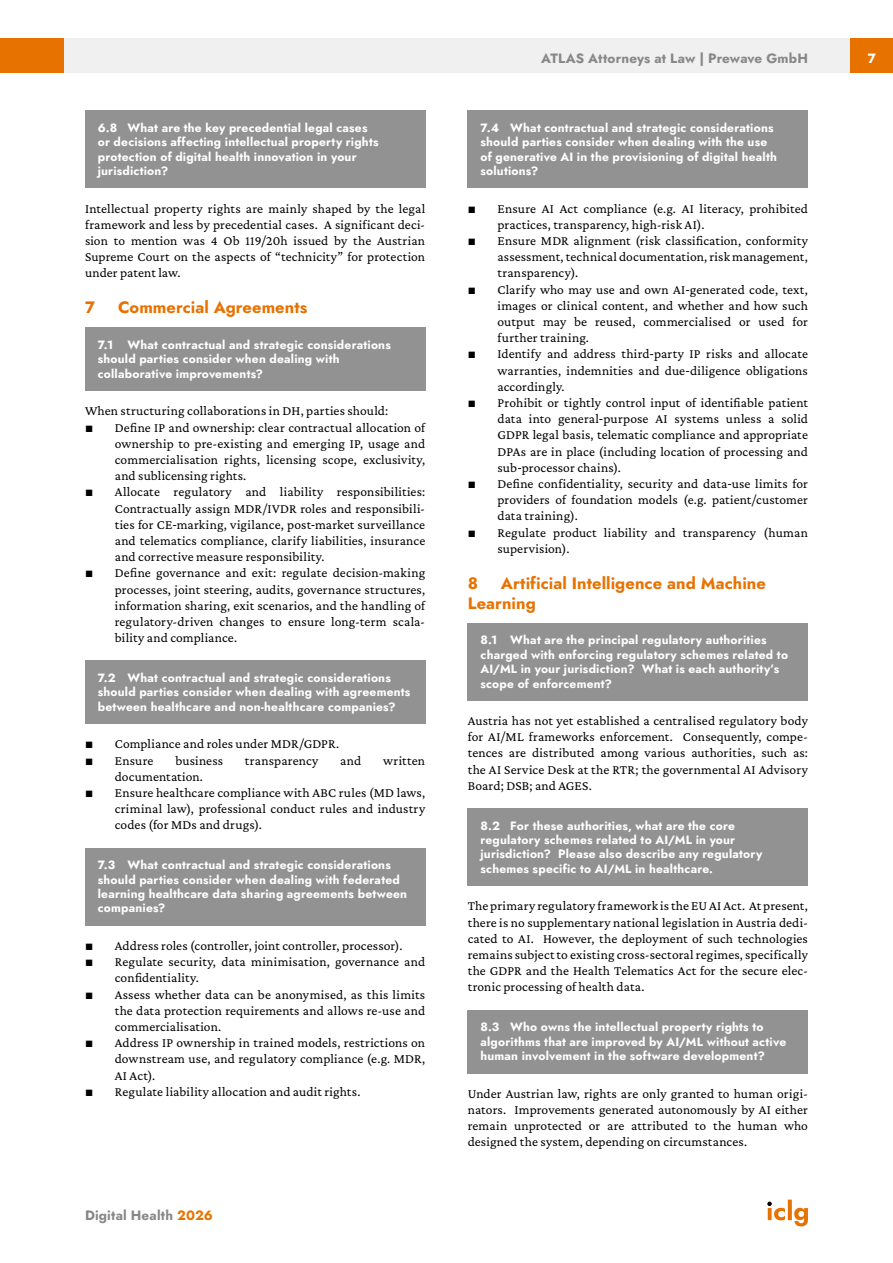
<style>
.page{position:relative;width:893px;height:1263px;background:#fff}
.page>*{position:absolute;margin:0;border:0;box-sizing:border-box;transform-origin:0 0}
.MS_Heading{font:16.5px/19.8px "Jost";letter-spacing:.005em;color:#e87200}
.MS_Body_Text_-_First_Paragraph{font:13.5px/16.2px "Crimson Pro";letter-spacing:.01em;color:#000;text-align:justify}
.t1{font:13.5px "Jost";letter-spacing:.01em;color:#878787}
.t2{font:13.5px "Jost";color:#fff}
.MS_-_Question{font:12px/14.4px "Jost";letter-spacing:.015em;color:#fff}
.MS_-_Question_following_section{font:12px/14.4px "Jost";letter-spacing:.015em;color:#fff}
.s1{font-family:"Garamond"}
.s2{font-family:"Cambria Math"}
.s3{color:#e87200}
</style>
<div class="page">
<div style="left:64px;top:38px;width:786px;height:34px;background:#f0f0f0"></div>
<div style="left:850px;top:38px;width:43px;height:34px;background:#e87200"></div>
<div style="left:0;top:38px;width:64px;height:34px;background:#e87200"></div>
<svg style="left:767px;top:1199px;width:41px;height:27px"></svg>
<div style="left:468px;top:111px;width:340px;height:77px;background:#929292"></div>
<div style="left:468px;top:623px;width:340px;height:77px;background:#929292"></div>
<div style="left:468px;top:808px;width:340px;height:78px;background:#929292"></div>
<div style="left:468px;top:1010px;width:340px;height:63px;background:#929292"></div>
<div style="left:85px;top:111px;width:340px;height:77px;background:#929292"></div>
<div style="left:85px;top:328px;width:340px;height:63px;background:#929292"></div>
<div style="left:85px;top:661px;width:340px;height:63px;background:#929292"></div>
<div style="left:85px;top:848px;width:340px;height:77px;background:#929292"></div>
<p class="MS_-_Question" style="left:98px;top:121px;width:282px">6.8 What are the key precedential legal cases or decisions affecting intellectual property rights protection of digital health innovation in your jurisdiction?</p>
<p class="MS_Body_Text_-_First_Paragraph" style="left:85px;top:200px;width:342px">Intellectual property rights are mainly shaped by the legal framework and less by precedential cases. A significant deci&shy;sion to mention was 4 Ob 119/20h issued by the Austrian Supreme Court on the aspects of “technicity” for protection under patent law.</p>
<p class="MS_Heading" style="left:85px;top:298px;width:11px">7</p>
<p class="MS_Heading" style="left:118px;top:298px;width:191px">Commercial Agreements</p>
<p class="MS_-_Question_following_section" style="left:98px;top:338px;width:295px">7.1 What contractual and strategic considerations should parties consider when dealing with collaborative improvements?</p>
<p class="MS_Body_Text_-_First_Paragraph" style="left:85px;top:403px;width:305px">When structuring collaborations in DH, parties should:</p>
<p class="MS_Body_Text_-_First_Paragraph" style="left:115px;top:419px;width:312px;text-indent:-30px"><span class="s1">■</span> Define IP and ownership: clear contractual allocation of ownership to pre-existing and emerging IP, usage and commercialisation rights, licensing scope, exclusivity, and sublicensing rights.</p>
<p class="MS_Body_Text_-_First_Paragraph" style="left:115px;top:484px;width:312px;text-indent:-30px"><span class="s1">■</span> Allocate regulatory and liability responsibilities:<br>Contractually assign MDR/IVDR roles and responsibili&shy;ties for CE<span class="s2">‑</span>marking, vigilance, post<span class="s2">‑</span>market surveillance and telematics compliance, clarify liabilities, insurance and corrective measure responsibility.</p>
<p class="MS_Body_Text_-_First_Paragraph" style="left:115px;top:565px;width:312px;text-indent:-30px"><span class="s1">■</span> Define governance and exit: regulate decision-making processes, joint steering, audits, governance structures, information sharing, exit scenarios, and the handling of regulatory-driven changes to ensure long-term scala&shy;bility and compliance.</p>
<p class="MS_-_Question" style="left:98px;top:671px;width:314px">7.2 What contractual and strategic considerations should parties consider when dealing with agreements between healthcare and non-healthcare companies?</p>
<p class="MS_Body_Text_-_First_Paragraph" style="left:85px;top:736px;width:256px"><span class="s1">■</span> Compliance and roles under MDR/GDPR.</p>
<p class="MS_Body_Text_-_First_Paragraph" style="left:85px;top:752px;width:70px"><span class="s1">■</span> Ensure</p>
<p class="MS_Body_Text_-_First_Paragraph" style="left:175px;top:752px;width:49px">business</p>
<p class="MS_Body_Text_-_First_Paragraph" style="left:245px;top:752px;width:75px">transparency</p>
<p class="MS_Body_Text_-_First_Paragraph" style="left:340px;top:752px;width:22px">and</p>
<p class="MS_Body_Text_-_First_Paragraph" style="left:383px;top:752px;width:44px">written</p>
<p class="MS_Body_Text_-_First_Paragraph" style="left:115px;top:768px;width:90px">documentation.</p>
<p class="MS_Body_Text_-_First_Paragraph" style="left:115px;top:784px;width:312px;text-indent:-30px"><span class="s1">■</span> Ensure healthcare compliance with ABC rules (MD laws, criminal law), professional conduct rules and industry codes (for MDs and drugs).</p>
<p class="MS_-_Question" style="left:98px;top:858px;width:311px">7.3 What contractual and strategic considerations should parties consider when dealing with federated learning healthcare data sharing agreements between companies?</p>
<p class="MS_Body_Text_-_First_Paragraph" style="left:85px;top:937px;width:319px"><span class="s1">■</span> Address roles (controller, joint controller, processor).</p>
<p class="MS_Body_Text_-_First_Paragraph" style="left:115px;top:953px;width:312px;text-indent:-30px"><span class="s1">■</span> Regulate security, data minimisation, governance and confidentiality.</p>
<p class="MS_Body_Text_-_First_Paragraph" style="left:115px;top:986px;width:312px;text-indent:-30px"><span class="s1">■</span> Assess whether data can be anonymised, as this limits the data protection requirements and allows re-use and commercialisation.</p>
<p class="MS_Body_Text_-_First_Paragraph" style="left:115px;top:1034px;width:312px;text-indent:-30px"><span class="s1">■</span> Address IP ownership in trained models, restrictions on downstream use, and regulatory compliance (e.g. MDR, AI Act).</p>
<p class="MS_Body_Text_-_First_Paragraph" style="left:85px;top:1083px;width:277px"><span class="s1">■</span> Regulate liability allocation and audit rights.</p>
<p class="t1" style="left:85px;top:1206px;width:129px">Digital Health <span class="s3">2026</span></p>
<p class="t1" style="left:541px;top:49px;width:268px">ATLAS Attorneys at Law | Prewave GmbH</p>
<p class="t2" style="left:868px;top:49px;width:10px">7</p>
<p class="MS_-_Question" style="left:480px;top:121px;width:298px">7.4 What contractual and strategic considerations should parties consider when dealing with the use of generative AI in the provisioning of digital health solutions?</p>
<p class="MS_Body_Text_-_First_Paragraph" style="left:497px;top:200px;width:312px;text-indent:-30px"><span class="s1">■</span> Ensure AI Act compliance (e.g. AI literacy, prohibited practices, transparency, high-risk AI).</p>
<p class="MS_Body_Text_-_First_Paragraph" style="left:497px;top:232px;width:312px;text-indent:-30px"><span class="s1">■</span> Ensure MDR alignment (risk classification, conformity assessment, technical documentation, risk management, transparency).</p>
<p class="MS_Body_Text_-_First_Paragraph" style="left:497px;top:281px;width:312px;text-indent:-30px"><span class="s1">■</span> Clarify who may use and own AI<span class="s2">‑</span>generated code, text, images or clinical content, and whether and how such output may be reused, commercialised or used for further training.</p>
<p class="MS_Body_Text_-_First_Paragraph" style="left:497px;top:346px;width:312px;text-indent:-30px"><span class="s1">■</span> Identify and address third<span class="s2">‑</span>party IP risks and allocate warranties, indemnities and due<span class="s2">‑</span>diligence obligations accordingly.</p>
<p class="MS_Body_Text_-_First_Paragraph" style="left:497px;top:394px;width:312px;text-indent:-30px"><span class="s1">■</span> Prohibit or tightly control input of identifiable patient data into general<span class="s2">‑</span>purpose AI systems unless a solid GDPR legal basis, telematic compliance and appropriate DPAs are in place (including location of processing and sub<span class="s2">‑</span>processor chains).</p>
<p class="MS_Body_Text_-_First_Paragraph" style="left:497px;top:475px;width:312px;text-indent:-30px"><span class="s1">■</span> Define confidentiality, security and data<span class="s2">‑</span>use limits for providers of foundation models (e.g. patient/customer data training).</p>
<p class="MS_Body_Text_-_First_Paragraph" style="left:497px;top:524px;width:312px;text-indent:-30px"><span class="s1">■</span> Regulate product liability and transparency (human supervision).</p>
<p class="MS_Heading" style="left:468px;top:573px;width:12px">8</p>
<p class="MS_Heading" style="left:468px;top:573px;width:300px;text-indent:33px">Artificial Intelligence and Machine<br>Learning</p>
<p class="MS_-_Question_following_section" style="left:480px;top:633px;width:309px">8.1 What are the principal regulatory authorities charged with enforcing regulatory schemes related to AI/ML in your jurisdiction? What is each authority’s scope of enforcement?</p>
<p class="MS_Body_Text_-_First_Paragraph" style="left:468px;top:712px;width:342px">Austria has not yet established a centralised regulatory body for AI/ML frameworks enforcement. Consequently, compe&shy;tences are distributed among various authorities, such as: the AI Service Desk at the RTR; the governmental AI Advisory Board; DSB; and AGES.</p>
<p class="MS_-_Question" style="left:480px;top:818px;width:283px">8.2 For these authorities, what are the core regulatory schemes related to AI/ML in your jurisdiction? Please also describe any regulatory schemes specific to AI/ML in healthcare.</p>
<p class="MS_Body_Text_-_First_Paragraph" style="left:468px;top:898px;width:342px">The primary regulatory framework is the EU AI Act. At present, there is no supplementary national legislation in Austria dedi&shy;cated to AI. However, the deployment of such technologies remains subject to existing cross-sectoral regimes, specifically the GDPR and the Health Telematics Act for the secure elec&shy;tronic processing of health data.</p>
<p class="MS_-_Question" style="left:480px;top:1020px;width:307px">8.3 Who owns the intellectual property rights to algorithms that are improved by AI/ML without active human involvement in the software development?</p>
<p class="MS_Body_Text_-_First_Paragraph" style="left:468px;top:1085px;width:342px">Under Austrian law, rights are only granted to human origi&shy;nators. Improvements generated autonomously by AI either remain unprotected or are attributed to the human who designed the system, depending on circumstances.</p>
</div>
